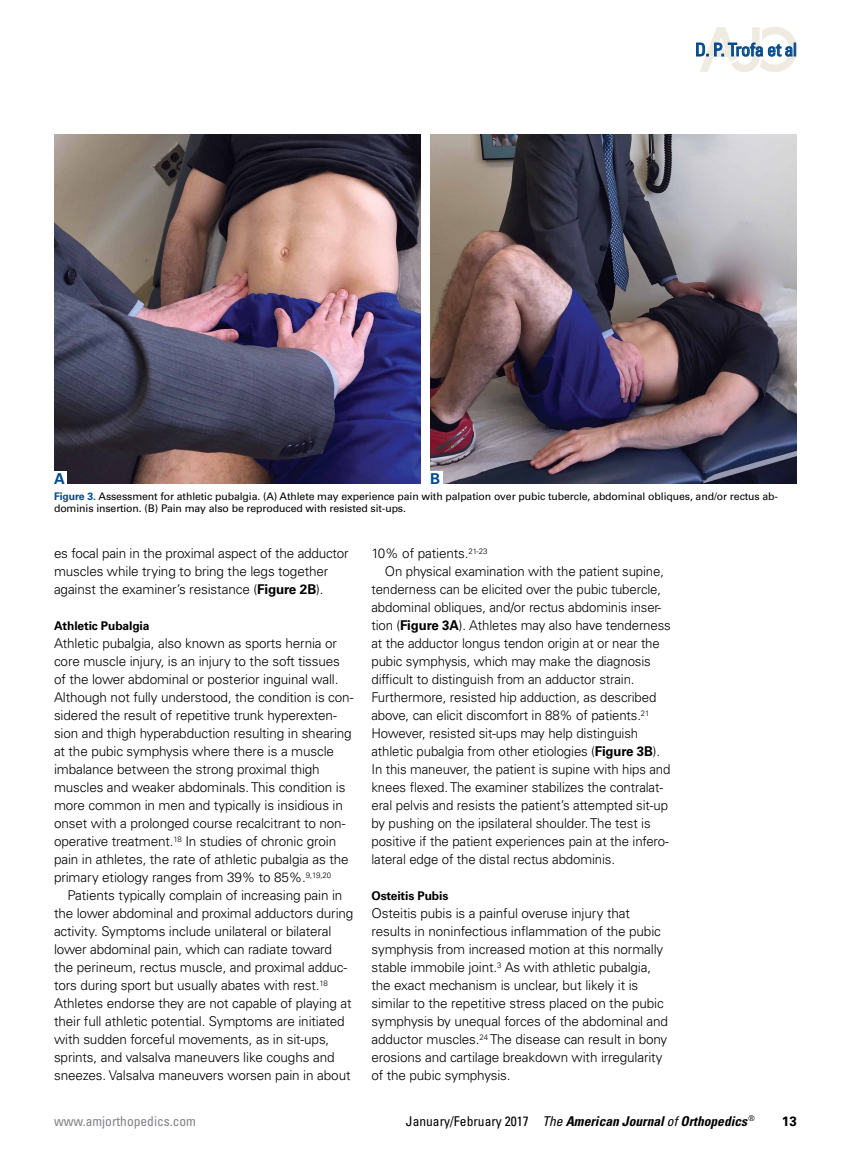
<style>
.page{position:relative;width:851px;height:1161px;background:#fff}
.page>*{position:absolute;margin:0;border:0;box-sizing:border-box;transform-origin:0 0}
.t1{font:condensed 18px "Univers LT Std";letter-spacing:-.01em;color:#004a8f}
.t2{font:700 15px "Univers LT Std";color:#004a8f}
.t3{font:300 13.5px/18px "Univers LT Std";letter-spacing:-.01em;color:#000}
.t4{font:italic 700 condensed 13.5px "Univers LT Std";color:#000}
.t5{font:condensed 13.5px "Univers LT Std";color:#808285}
.t6{font:700 13.5px "Univers LT Std";color:#000}
.t7{font:700 12px "Univers LT Std";letter-spacing:-.01em;color:#000}
.t8{font:10.5px/12px "Univers LT Std";letter-spacing:-.01em;color:#000}
.s1{font-weight:700;color:#004a8f}
.s2{font-weight:700}
.s3{font-weight:400;font-style:normal}
.s4{font-weight:400}
</style>
<div class="page">
<svg style="left:696px;top:27px;width:101px;height:45px"></svg>
<img style="left:54px;top:134px;width:367px;height:350px">
<img style="left:430px;top:134px;width:366px;height:350px">
<div style="left:54px;top:471px;width:13px;height:13px;background:#fff"></div>
<div style="left:430px;top:471px;width:12px;height:13px;background:#fff"></div>
<p class="t2" style="left:54px;top:470px;width:12px">A</p>
<p class="t2" style="left:430px;top:470px;width:12px">B</p>
<h1 class="t1" style="left:695px;top:38px;width:103px">D. P. Trofa et al</h1>
<p class="t8" style="left:54px;top:491px;width:725px"><span class="s1">Figure 3.</span> Assessment for athletic pubalgia. (A) Athlete may experience pain with palpation over pubic tubercle, abdominal obliques, and/or rectus ab&shy;dominis insertion. (B) Pain may also be reproduced with resisted sit-ups.</p>
<p class="t3" style="left:54px;top:544px;width:296px">es focal pain in the proximal aspect of the adductor muscles while trying to bring the legs together against the examiner’s resistance (<span class="s2">Figure 2B</span>).</p>
<p class="t7" style="left:54px;top:619px;width:97px">Athletic Pubalgia</p>
<p class="t3" style="left:54px;top:634px;width:301px">Athletic pubalgia, also known as sports hernia or core muscle injury, is an injury to the soft tissues of the lower abdominal or posterior inguinal wall.<br>Although not fully understood, the condition is con&shy;sidered the result of repetitive trunk hyperexten&shy;sion and thigh hyperabduction resulting in shearing at the pubic symphysis where there is a muscle imbalance between the strong proximal thigh muscles and weaker abdominals. This condition is more common in men and typically is insidious in onset with a prolonged course recalcitrant to non&shy;operative treatment.<sup>18</sup> In studies of chronic groin pain in athletes, the rate of athletic pubalgia as the primary etiology ranges from 39% to 85%.<sup>9,19,20</sup></p>
<p class="t3" style="left:54px;top:886px;width:301px;text-indent:14px">Patients typically complain of increasing pain in the lower abdominal and proximal adductors during activity. Symptoms include unilateral or bilateral lower abdominal pain, which can radiate toward the perineum, rectus muscle, and proximal adduc&shy;tors during sport but usually abates with rest.<sup>18<br></sup>Athletes endorse they are not capable of playing at their full athletic potential. Symptoms are initiated with sudden forceful movements, as in sit-ups, sprints, and valsalva maneuvers like coughs and sneezes. Valsalva maneuvers worsen pain in about</p>
<p class="t3" style="left:371px;top:544px;width:117px">10% of patients.<sup>21-23</sup></p>
<p class="t3" style="left:385px;top:562px;width:280px">On physical examination with the patient supine,</p>
<p class="t3" style="left:371px;top:580px;width:291px">tenderness can be elicited over the pubic tubercle,</p>
<p class="t3" style="left:371px;top:598px;width:291px">abdominal obliques, and/or rectus abdominis inser-</p>
<p class="t3" style="left:371px;top:616px;width:301px">tion (<span class="s2">Figure 3A</span>). Athletes may also have tenderness</p>
<p class="t3" style="left:371px;top:634px;width:290px">at the adductor longus tendon origin at or near the</p>
<p class="t3" style="left:371px;top:652px;width:281px">pubic symphysis, which may make the diagnosis</p>
<p class="t3" style="left:371px;top:670px;width:264px">difficult to distinguish from an adductor strain.</p>
<p class="t3" style="left:371px;top:688px;width:286px">Furthermore, resisted hip adduction, as described</p>
<p class="t3" style="left:371px;top:706px;width:279px">above, can elicit discomfort in 88% of patients.<sup>21</sup></p>
<p class="t3" style="left:371px;top:724px;width:268px">However, resisted sit-ups may help distinguish</p>
<p class="t3" style="left:371px;top:742px;width:290px">athletic pubalgia from other etiologies (<span class="s2">Figure 3B</span>).</p>
<p class="t3" style="left:371px;top:760px;width:300px">In this maneuver, the patient is supine with hips and</p>
<p class="t3" style="left:371px;top:778px;width:293px">knees flexed. The examiner stabilizes the contralat-</p>
<p class="t3" style="left:371px;top:796px;width:298px">eral pelvis and resists the patient’s attempted sit-up</p>
<p class="t3" style="left:371px;top:814px;width:281px">by pushing on the ipsilateral shoulder. The test is</p>
<p class="t3" style="left:371px;top:832px;width:299px">positive if the patient experiences pain at the infero-</p>
<p class="t3" style="left:371px;top:850px;width:245px">lateral edge of the distal rectus abdominis.</p>
<p class="t7" style="left:371px;top:889px;width:78px">Osteitis Pubis</p>
<p class="t3" style="left:371px;top:904px;width:298px">Osteitis pubis is a painful overuse injury that results in noninfectious inflammation of the pubic symphysis from increased motion at this normally stable immobile joint.<sup>3</sup> As with athletic pubalgia, the exact mechanism is unclear, but likely it is similar to the repetitive stress placed on the pubic symphysis by unequal forces of the abdominal and adductor muscles.<sup>24</sup> The disease can result in bony erosions and cartilage breakdown with irregularity of the pubic symphysis.</p>
<p class="t5" style="left:54px;top:1112px;width:143px">www.amjorthopedics.com</p>
<p class="t4" style="left:406px;top:1113px;width:350px"><span class="s3">January/February 2017</span> <span class="s4">The</span> American Journal <span class="s4">of</span> Orthopedics <sup>®</sup></p>
<p class="t6" style="left:781px;top:1113px;width:17px">13</p>
</div>
